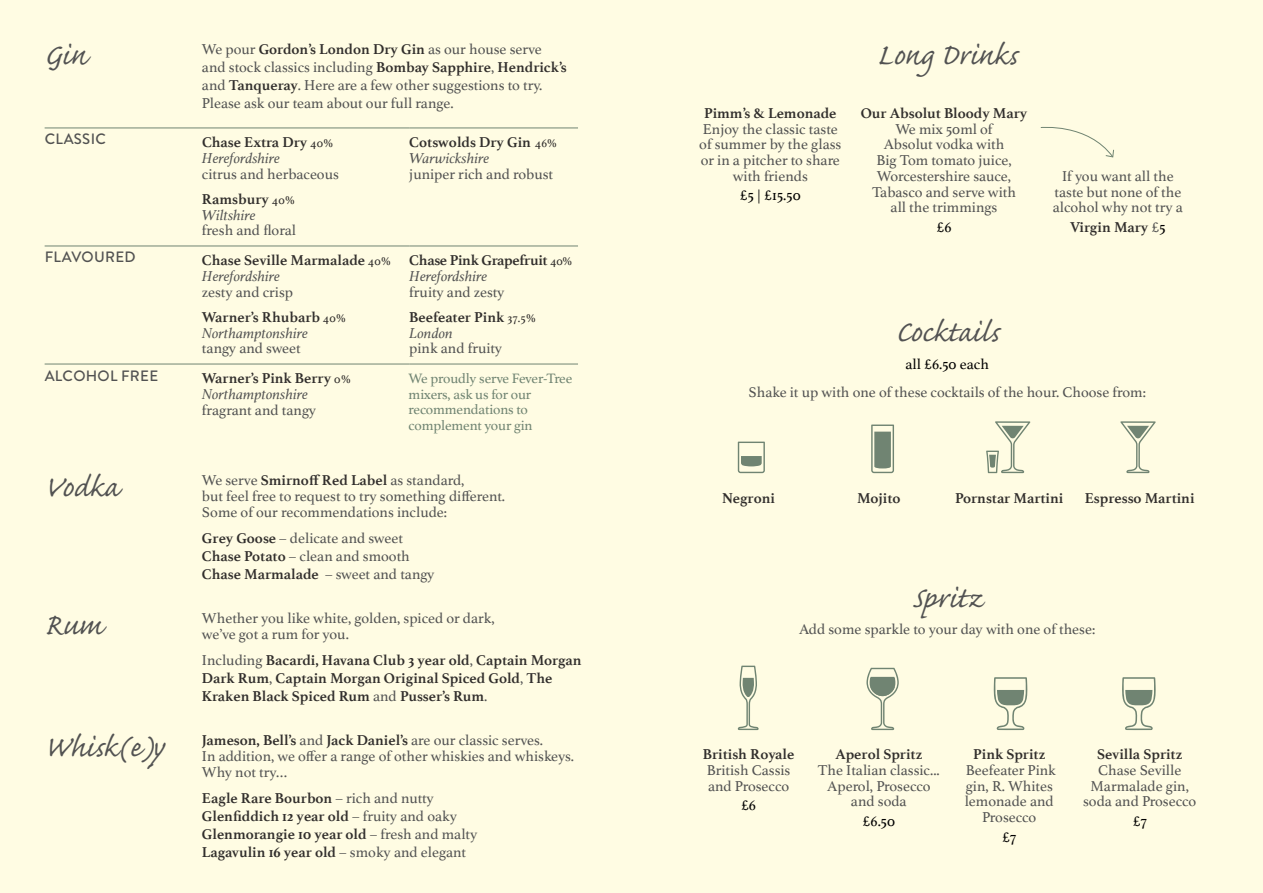
<style>
.page{position:relative;width:1263px;height:893px;background:#fffce3}
.page>*{position:absolute;margin:0;border:0;box-sizing:border-box;transform-origin:0 0}
.t1{font:37.5px "Caflisch Script";color:#525252}
.t2{font:15px/15.8px "Athelas";color:#525252}
.t3{font:700 15px/18px "Athelas";color:#312e2c}
.t4{font:italic 15px/15.8px "Athelas";color:#525252}
.t5{font:700 15px/15.8px "Athelas";letter-spacing:-.02em;color:#312e2c}
.t6{font:15px "Athelas";color:#000}
.t7{font:500 15px "Brandon Grotesque";letter-spacing:.02em;color:#525252}
.t8{font:14.25px/15.8px "Athelas";letter-spacing:-.01em;color:#708472}
.s1{font-weight:700;color:#312e2c}
.s2{font-weight:400;font-size:12px}
.s3{font-weight:400;font-style:italic;color:#525252}
.s4{font-weight:700;font-style:normal;color:#312e2c}
.s5{font-style:normal;font-size:12px;color:#312e2c}
.s6{font-weight:400;color:#525252}
.s7{font-weight:400;color:#000}
</style>
<div class="page">
<hr style="left:45px;top:128px;width:157px;height:1px;background:#708472">
<hr style="left:202px;top:128px;width:207px;height:1px;background:#708472">
<hr style="left:409px;top:128px;width:169px;height:1px;background:#708472">
<hr style="left:45px;top:246px;width:157px;height:1px;background:#708472">
<hr style="left:202px;top:246px;width:207px;height:1px;background:#708472">
<hr style="left:409px;top:246px;width:169px;height:1px;background:#708472">
<hr style="left:45px;top:364px;width:157px;height:1px;background:#708472">
<hr style="left:202px;top:364px;width:207px;height:1px;background:#708472">
<hr style="left:409px;top:364px;width:169px;height:1px;background:#708472">
<svg style="left:1120px;top:421px;width:36px;height:52px"></svg>
<svg style="left:738px;top:442px;width:27px;height:31px"></svg>
<svg style="left:871px;top:425px;width:23px;height:48px"></svg>
<svg style="left:738px;top:666px;width:21px;height:64px"></svg>
<svg style="left:993px;top:677px;width:35px;height:53px"></svg>
<svg style="left:1122px;top:677px;width:34px;height:53px"></svg>
<svg style="left:1040px;top:126px;width:74px;height:32px"></svg>
<svg style="left:866px;top:668px;width:33px;height:62px"></svg>
<svg style="left:986px;top:421px;width:44px;height:52px"></svg>
<h1 class="t1" style="left:45px;top:36px;width:43px">Gin</h1>
<p class="t2" style="left:202px;top:39px;width:366px;line-height:18px">We pour <span class="s1">Gordon’s London Dry Gin</span> as our house serve and stock classics including <span class="s1">Bombay Sapphire</span>, <span class="s1">Hendrick’s </span>and <span class="s1">Tanqueray</span>. Here are a few other suggestions to try.<br>Please ask our team about our full range.</p>
<p class="t7" style="left:45px;top:129px;width:63px">CLASSIC</p>
<p class="t3" style="left:202px;top:134px;width:133px;line-height:15.8px">Chase Extra Dry <span class="s2">40%<br></span><span class="s3">Herefordshire</span></p>
<p class="t2" style="left:202px;top:165px;width:138px">citrus and herbaceous</p>
<p class="t4" style="left:202px;top:191px;width:94px"><span class="s4">Ramsbury</span> <span class="s5">40%<br></span>Wiltshire</p>
<p class="t2" style="left:202px;top:222px;width:96px">fresh and floral</p>
<p class="t7" style="left:45px;top:247px;width:92px">FLAVOURED</p>
<p class="t3" style="left:202px;top:252px;width:190px;line-height:15.8px">Chase Seville Marmalade <span class="s2">40%<br></span><span class="s3">Herefordshire</span></p>
<p class="t2" style="left:202px;top:283px;width:93px">zesty and crisp</p>
<p class="t4" style="left:202px;top:309px;width:145px"><span class="s4">Warner’s Rhubarb</span> <span class="s5">40%<br></span>Northamptonshire</p>
<p class="t2" style="left:202px;top:340px;width:100px">tangy and sweet</p>
<p class="t7" style="left:45px;top:365px;width:115px">ALCOHOL FREE</p>
<p class="t3" style="left:202px;top:370px;width:150px;line-height:15.8px">Warner’s Pink Berry <span class="s2">0%<br></span><span class="s3">Northamptonshire</span></p>
<p class="t2" style="left:202px;top:401px;width:116px">fragrant and tangy</p>
<p class="t3" style="left:409px;top:134px;width:149px;line-height:15.8px">Cotswolds Dry Gin <span class="s2">46%<br></span><span class="s3">Warwickshire</span></p>
<p class="t2" style="left:409px;top:165px;width:145px">juniper rich and robust</p>
<p class="t5" style="left:409px;top:252px;width:164px">Chase Pink Grapefruit <span class="s2">40%<br></span><span class="s3">Herefordshire</span></p>
<p class="t2" style="left:409px;top:283px;width:97px">fruity and zesty</p>
<p class="t3" style="left:409px;top:309px;width:128px;line-height:15.8px">Beefeater Pink <span class="s2">37.5%<br></span><span class="s3">London</span></p>
<p class="t2" style="left:409px;top:340px;width:94px">pink and fruity</p>
<p class="t8" style="left:409px;top:370px;width:165px">We proudly serve Fever-Tree mixers, ask us for our recommendations to complement your gin</p>
<h1 class="t1" style="left:45px;top:468px;width:75px">Vodka</h1>
<h1 class="t1" style="left:45px;top:606px;width:59px">Rum</h1>
<h1 class="t1" style="left:45px;top:728px;width:120px">Whisk(e)y</h1>
<p class="t2" style="left:202px;top:472px;width:304px">We serve <span class="s1">Smirnoff Red Label</span> as standard,<br>but feel free to request to try something different.<br>Some of our recommendations include:</p>
<p class="t2" style="left:202px;top:529px;width:234px;line-height:18px"><span class="s1">Grey Goose</span> – delicate and sweet<br><span class="s1">Chase Potato</span> – clean and smooth<br><span class="s1">Chase Marmalade</span> – sweet and tangy</p>
<p class="t2" style="left:202px;top:610px;width:294px">Whether you like white, golden, spiced or dark, we’ve got a rum for you.</p>
<p class="t3" style="left:202px;top:651px;width:381px"><span class="s6">Including</span> Bacardi, Havana Club 3 year old<span class="s6">,</span> Captain Morgan<br>Dark Rum<span class="s6">,</span> Captain Morgan Original Spiced Gold<span class="s6">,</span> The<br>Kraken Black Spiced Rum <span class="s6">and</span> Pusser’s Rum<span class="s6">.</span></p>
<p class="t2" style="left:202px;top:732px;width:373px"><span class="s1">Jameson, Bell’s</span> and <span class="s1">Jack Daniel’s</span> are our classic serves.<br>In addition, we offer a range of other whiskies and whiskeys.<br>Why not try…</p>
<p class="t3" style="left:202px;top:789px;width:277px">Eagle Rare Bourbon <span class="s6">– rich and nutty </span>Glenfiddich 12 year old <span class="s6">– fruity and oaky </span>Glenmorangie 10 year old <span class="s6">– fresh and malty </span>Lagavulin 16 year old <span class="s6">– smoky and elegant</span></p>
<p class="t3" style="left:704px;top:104px;width:134px">Pimm’s &amp; Lemonade</p>
<p class="t2" style="left:699px;top:120px;width:144px;text-align:center">Enjoy the classic taste of summer by the glass or in a pitcher to share with friends</p>
<p class="t6" style="left:740px;top:184px;width:62px">£5 | £15.50</p>
<h1 class="t1" style="left:877px;top:36px;width:142px">Long Drinks</h1>
<p class="t3" style="left:861px;top:104px;width:168px">Our Absolut Bloody Mary</p>
<p class="t2" style="left:872px;top:120px;width:145px;text-align:center">We mix 50ml of<br>Absolut vodka with<br>Big Tom tomato juice,<br>Worcestershire sauce,<br>Tabasco and serve with all the trimmings</p>
<p class="t6" style="left:936px;top:215px;width:17px">£6</p>
<p class="t2" style="left:1053px;top:168px;width:132px;text-align:center">If you want all the taste but none of the alcohol why not try a</p>
<p class="t3" style="left:1070px;top:218px;width:97px">Virgin Mary <span class="s6">£</span><span class="s7">5</span></p>
<h1 class="t1" style="left:896px;top:313px;width:105px">Cocktails</h1>
<p class="t6" style="left:905px;top:352px;width:85px">all £6.50 each</p>
<p class="t2" style="left:748px;top:383px;width:399px">Shake it up with one of these cocktails of the hour. Choose from:</p>
<p class="t3" style="left:722px;top:489px;width:54px">Negroni</p>
<p class="t3" style="left:857px;top:489px;width:45px">Mojito</p>
<p class="t3" style="left:955px;top:489px;width:110px">Pornstar Martini</p>
<p class="t3" style="left:1085px;top:489px;width:111px">Espresso Martini</p>
<h1 class="t1" style="left:912px;top:579px;width:72px">Spritz</h1>
<p class="t2" style="left:799px;top:621px;width:298px">Add some sparkle to your day with one of these:</p>
<p class="t3" style="left:703px;top:745px;width:93px">British Royale</p>
<p class="t2" style="left:707px;top:762px;width:85px">British Cassis and Prosecco</p>
<p class="t6" style="left:741px;top:793px;width:17px">£6</p>
<p class="t3" style="left:835px;top:745px;width:88px">Aperol Spritz</p>
<p class="t2" style="left:818px;top:762px;width:123px;text-align:center">The Italian classic...<br>Aperol, Prosecco and soda</p>
<p class="t6" style="left:863px;top:809px;width:34px">£6.50</p>
<p class="t3" style="left:973px;top:745px;width:74px">Pink Spritz</p>
<p class="t2" style="left:965px;top:762px;width:93px;text-align:center">Beefeater Pink gin, R. Whites lemonade and<br>Prosecco</p>
<p class="t6" style="left:1002px;top:825px;width:16px">£7</p>
<p class="t3" style="left:1097px;top:745px;width:87px">Sevilla Spritz</p>
<p class="t2" style="left:1083px;top:762px;width:115px;text-align:center">Chase Seville<br>Marmalade gin, soda and Prosecco</p>
<p class="t6" style="left:1133px;top:809px;width:16px">£7</p>
</div>
